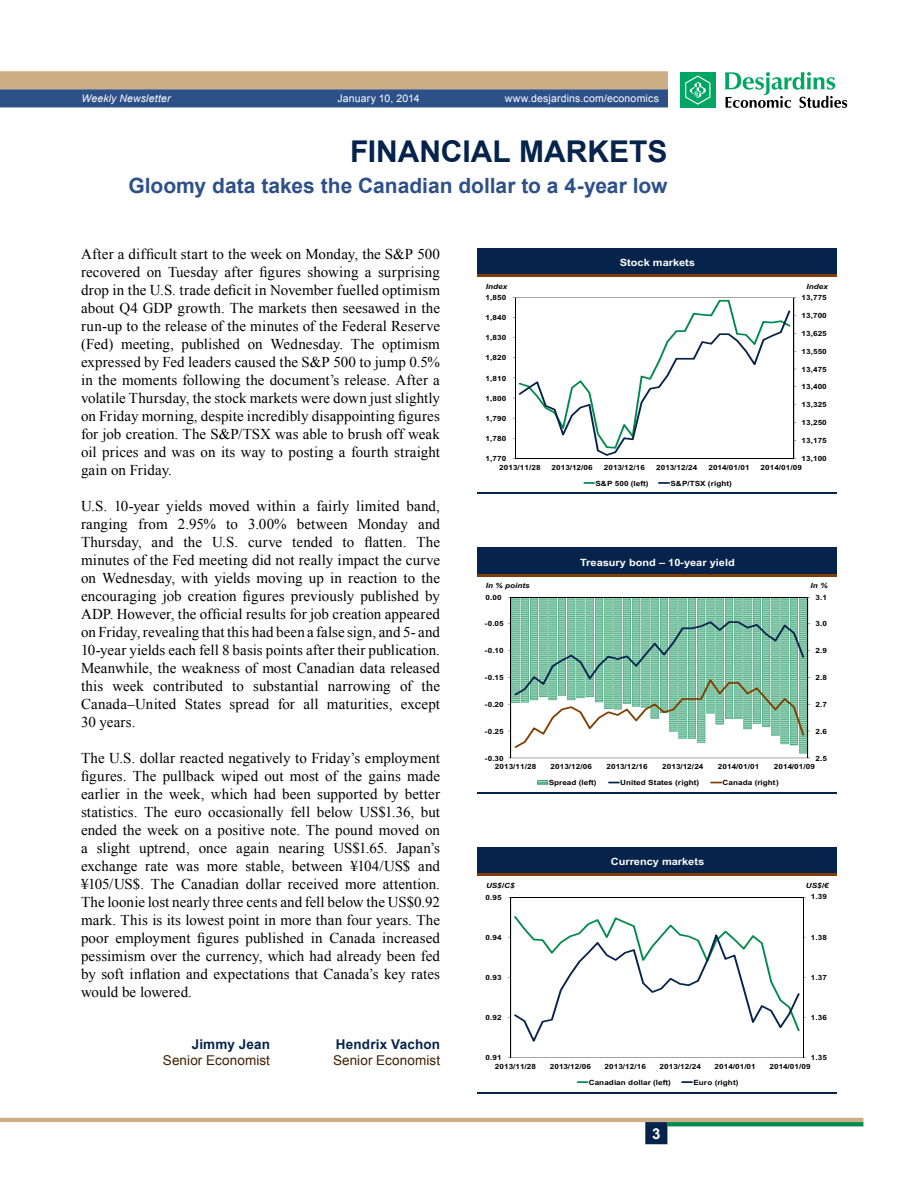
<style>
.page{position:relative;width:918px;height:1188px;background:#fff}
.page>*{position:absolute;margin:0;border:0;box-sizing:border-box;transform-origin:0 0}
.t1{font:700 30px "Arial";color:#05234b}
.t2{font:700 21px "Arial";color:#2d5088}
.t3{font:15px/18px "Times New Roman";letter-spacing:.01em;color:#000;text-align:justify}
.t4{font:700 15px "Arial";color:#fff}
.t5{font:13.5px "Arial";letter-spacing:.01em;color:#401f00}
.t6{font:700 13.5px "Arial";letter-spacing:.01em;color:#05234b}
.t7{font:10.5px "Arial";letter-spacing:.015em;color:#fff}
.t8{font:italic 10.5px "Arial";letter-spacing:.01em;color:#fff}
.t9{font:700 10.05px "Arial";color:#fff;scale:1.1 1}
.t10{font:700 7.2px "Arial";letter-spacing:.015em;color:#000;scale:1.13 1}
.t11{font:italic 700 7.2px "Arial";letter-spacing:.01em;color:#000;scale:1.13 1}
</style>
<div class="page">
<hr style="left:0;top:1118px;width:863px;height:4px;background:#cdae84">
<svg style="left:667px;top:1122px;width:196px;height:4px"></svg>
<div style="left:645px;top:1122px;width:22px;height:22px;background:#05234b;border:2px solid #05234b"></div>
<svg style="left:0;top:71px;width:668px;height:36px;background:#7f8087"></svg>
<div style="left:680px;top:72px;width:36px;height:36px;background:#00a664"></div>
<svg style="left:685px;top:75px;width:25px;height:30px"></svg>
<svg style="left:725px;top:72px;width:122px;height:36px"></svg>
<div style="left:478px;top:248px;width:359px;height:27px;background:#05234b"></div>
<hr style="left:478px;top:274px;width:359px;height:3px;background:#803f00">
<hr style="left:478px;top:493px;width:359px;height:1px;background:#05234b">
<svg style="left:513px;top:298px;width:283px;height:161px"></svg>
<svg style="left:583px;top:482px;width:12px;height:2px"></svg>
<svg style="left:658px;top:482px;width:12px;height:2px"></svg>
<div style="left:478px;top:548px;width:359px;height:27px;background:#05234b"></div>
<hr style="left:478px;top:574px;width:359px;height:3px;background:#803f00">
<hr style="left:478px;top:792px;width:359px;height:2px;background:#05234b">
<svg style="left:512px;top:598px;width:296px;height:160px"></svg>
<svg style="left:512px;top:598px;width:295px;height:155px"></svg>
<hr style="left:808px;top:597px;width:1px;height:161px;background:#000">
<hr style="left:511px;top:597px;width:1px;height:161px;background:#000">
<hr style="left:511px;top:597px;width:297px;height:1px;background:#000">
<svg style="left:508px;top:621px;width:302px;height:127px"></svg>
<svg style="left:537px;top:781px;width:11px;height:4px"></svg>
<svg style="left:608px;top:782px;width:12px;height:1px"></svg>
<svg style="left:710px;top:782px;width:12px;height:1px"></svg>
<div style="left:478px;top:848px;width:359px;height:27px;background:#05234b"></div>
<hr style="left:478px;top:874px;width:359px;height:2px;background:#803f00">
<hr style="left:478px;top:1092px;width:359px;height:1px;background:#05234b">
<svg style="left:512px;top:1057px;width:291px;height:1px"></svg>
<hr style="left:803px;top:897px;width:1px;height:161px;background:#000">
<hr style="left:511px;top:897px;width:1px;height:161px;background:#000">
<hr style="left:511px;top:897px;width:292px;height:1px;background:#000">
<svg style="left:508px;top:916px;width:298px;height:126px"></svg>
<svg style="left:577px;top:1081px;width:11px;height:2px"></svg>
<svg style="left:681px;top:1081px;width:12px;height:2px"></svg>
<p class="t8" style="left:81px;top:92px;width:91px">Weekly Newsletter</p>
<p class="t7" style="left:337px;top:92px;width:84px">January 10, 2014</p>
<p class="t7" style="left:505px;top:92px;width:156px">www.desjardins.com/economics</p>
<h1 class="t1" style="left:350px;top:132px;width:316px">Financial markets</h1>
<h2 class="t2" style="left:128px;top:172px;width:541px">Gloomy data takes the Canadian dollar to a 4‑year low</h2>
<p class="t3" style="left:81px;top:245px;width:361px">After a difficult start to the week on Monday, the S&amp;P 500 recovered on Tuesday after figures showing a surprising drop in the U.S. trade deficit in November fuelled optimism about Q4 GDP growth. The markets then seesawed in the run-up to the release of the minutes of the Federal Reserve (Fed) meeting, published on Wednesday. The optimism expressed by Fed leaders caused the S&amp;P 500 to jump 0.5% in the moments following the document’s release. After a volatile Thursday, the stock markets were down just slightly on Friday morning, despite incredibly disappointing figures for job creation. The S&amp;P/TSX was able to brush off weak oil prices and was on its way to posting a fourth straight gain on Friday.</p>
<p class="t3" style="left:81px;top:497px;width:361px">U.S. 10‑year yields moved within a fairly limited band, ranging from 2.95% to 3.00% between Monday and Thursday, and the U.S. curve tended to flatten. The minutes of the Fed meeting did not really impact the curve on Wednesday, with yields moving up in reaction to the encouraging job creation figures previously published by ADP. However, the official results for job creation appeared on Friday, revealing that this had been a false sign, and 5‑ and 10‑year yields each fell 8 basis points after their publication.<br>Meanwhile, the weakness of most Canadian data released this week contributed to substantial narrowing of the Canada–United States spread for all maturities, except 30 years.</p>
<p class="t3" style="left:81px;top:749px;width:361px">The U.S. dollar reacted negatively to Friday’s employment figures. The pullback wiped out most of the gains made earlier in the week, which had been supported by better statistics. The euro occasionally fell below US$1.36, but ended the week on a positive note. The pound moved on a slight uptrend, once again nearing US$1.65. Japan’s exchange rate was more stable, between ¥104/US$ and ¥105/US$. The Canadian dollar received more attention.<br>The loonie lost nearly three cents and fell below the US$0.92 mark. This is its lowest point in more than four years. The poor employment figures published in Canada increased pessimism over the currency, which had already been fed by soft inflation and expectations that Canada’s key rates would be lowered.</p>
<p class="t6" style="left:192px;top:1035px;width:80px">Jimmy Jean</p>
<p class="t6" style="left:336px;top:1035px;width:106px">Hendrix Vachon</p>
<p class="t5" style="left:163px;top:1052px;width:109px">Senior Economist</p>
<p class="t5" style="left:333px;top:1052px;width:109px">Senior Economist</p>
<p class="t9" style="left:620px;top:257px;width:70px">Stock markets</p>
<p class="t11" style="left:486px;top:282px;width:21px">Index</p>
<p class="t11" style="left:806px;top:282px;width:21px">Index</p>
<p class="t10" style="left:486px;top:293px;width:20px">1,850</p>
<p class="t10" style="left:486px;top:313px;width:20px">1,840</p>
<p class="t10" style="left:486px;top:334px;width:20px">1,830</p>
<p class="t10" style="left:486px;top:354px;width:20px">1,820</p>
<p class="t10" style="left:486px;top:374px;width:20px">1,810</p>
<p class="t10" style="left:486px;top:394px;width:20px">1,800</p>
<p class="t10" style="left:486px;top:414px;width:20px">1,790</p>
<p class="t10" style="left:486px;top:434px;width:20px">1,780</p>
<p class="t10" style="left:486px;top:454px;width:20px">1,770</p>
<p class="t10" style="left:801px;top:293px;width:24px">13,775</p>
<p class="t10" style="left:801px;top:311px;width:24px">13,700</p>
<p class="t10" style="left:801px;top:329px;width:24px">13,625</p>
<p class="t10" style="left:801px;top:347px;width:24px">13,550</p>
<p class="t10" style="left:801px;top:365px;width:24px">13,475</p>
<p class="t10" style="left:801px;top:383px;width:24px">13,400</p>
<p class="t10" style="left:801px;top:401px;width:24px">13,325</p>
<p class="t10" style="left:801px;top:419px;width:24px">13,250</p>
<p class="t10" style="left:801px;top:436px;width:24px">13,175</p>
<p class="t10" style="left:801px;top:454px;width:24px">13,100</p>
<p class="t10" style="left:499px;top:463px;width:38px">2013/11/28</p>
<p class="t10" style="left:552px;top:463px;width:38px">2013/12/06</p>
<p class="t10" style="left:604px;top:463px;width:38px">2013/12/16</p>
<p class="t10" style="left:656px;top:463px;width:38px">2013/12/24</p>
<p class="t10" style="left:708px;top:463px;width:38px">2014/01/01</p>
<p class="t10" style="left:761px;top:463px;width:38px">2014/01/09</p>
<p class="t10" style="left:595px;top:479px;width:48px">S&amp;P 500 (left)</p>
<p class="t10" style="left:670px;top:479px;width:56px">S&amp;P/TSX (right)</p>
<p class="t9" style="left:580px;top:556px;width:142px">Treasury bond – 10-year yield</p>
<p class="t11" style="left:486px;top:581px;width:40px">In % points</p>
<p class="t11" style="left:811px;top:581px;width:16px">In %</p>
<p class="t10" style="left:485px;top:593px;width:16px">0.00</p>
<p class="t10" style="left:815px;top:593px;width:12px">3.1</p>
<p class="t10" style="left:485px;top:620px;width:18px">-0.05</p>
<p class="t10" style="left:815px;top:620px;width:12px">3.0</p>
<p class="t10" style="left:485px;top:647px;width:18px">-0.10</p>
<p class="t10" style="left:815px;top:646px;width:12px">2.9</p>
<p class="t10" style="left:485px;top:673px;width:18px">-0.15</p>
<p class="t10" style="left:815px;top:673px;width:12px">2.8</p>
<p class="t10" style="left:485px;top:700px;width:18px">-0.20</p>
<p class="t10" style="left:815px;top:700px;width:12px">2.7</p>
<p class="t10" style="left:485px;top:727px;width:18px">-0.25</p>
<p class="t10" style="left:815px;top:727px;width:12px">2.6</p>
<p class="t10" style="left:485px;top:754px;width:18px">-0.30</p>
<p class="t10" style="left:815px;top:754px;width:12px">2.5</p>
<p class="t10" style="left:495px;top:763px;width:38px">2013/11/28</p>
<p class="t10" style="left:551px;top:763px;width:38px">2013/12/06</p>
<p class="t10" style="left:606px;top:763px;width:38px">2013/12/16</p>
<p class="t10" style="left:662px;top:763px;width:38px">2013/12/24</p>
<p class="t10" style="left:718px;top:763px;width:38px">2014/01/01</p>
<p class="t10" style="left:774px;top:763px;width:38px">2014/01/09</p>
<p class="t10" style="left:549px;top:779px;width:44px">Spread (left)</p>
<p class="t10" style="left:620px;top:779px;width:71px">United States (right)</p>
<p class="t10" style="left:723px;top:779px;width:51px">Canada (right)</p>
<p class="t9" style="left:611px;top:856px;width:86px">Currency markets</p>
<p class="t11" style="left:486px;top:881px;width:27px">US$/C$</p>
<p class="t11" style="left:806px;top:881px;width:22px">US$/€</p>
<p class="t10" style="left:485px;top:893px;width:16px">0.95</p>
<p class="t10" style="left:811px;top:893px;width:16px">1.39</p>
<p class="t10" style="left:485px;top:933px;width:16px">0.94</p>
<p class="t10" style="left:811px;top:933px;width:16px">1.38</p>
<p class="t10" style="left:485px;top:973px;width:16px">0.93</p>
<p class="t10" style="left:811px;top:973px;width:16px">1.37</p>
<p class="t10" style="left:485px;top:1013px;width:16px">0.92</p>
<p class="t10" style="left:811px;top:1013px;width:16px">1.36</p>
<p class="t10" style="left:485px;top:1053px;width:16px">0.91</p>
<p class="t10" style="left:811px;top:1053px;width:16px">1.35</p>
<p class="t10" style="left:495px;top:1062px;width:38px">2013/11/28</p>
<p class="t10" style="left:550px;top:1062px;width:38px">2013/12/06</p>
<p class="t10" style="left:605px;top:1062px;width:38px">2013/12/16</p>
<p class="t10" style="left:660px;top:1062px;width:38px">2013/12/24</p>
<p class="t10" style="left:714px;top:1062px;width:38px">2014/01/01</p>
<p class="t10" style="left:769px;top:1062px;width:38px">2014/01/09</p>
<p class="t10" style="left:589px;top:1078px;width:74px">Canadian dollar (left)</p>
<p class="t10" style="left:694px;top:1078px;width:41px">Euro (right)</p>
<p class="t4" style="left:652px;top:1124px;width:10px">3</p>
</div>
